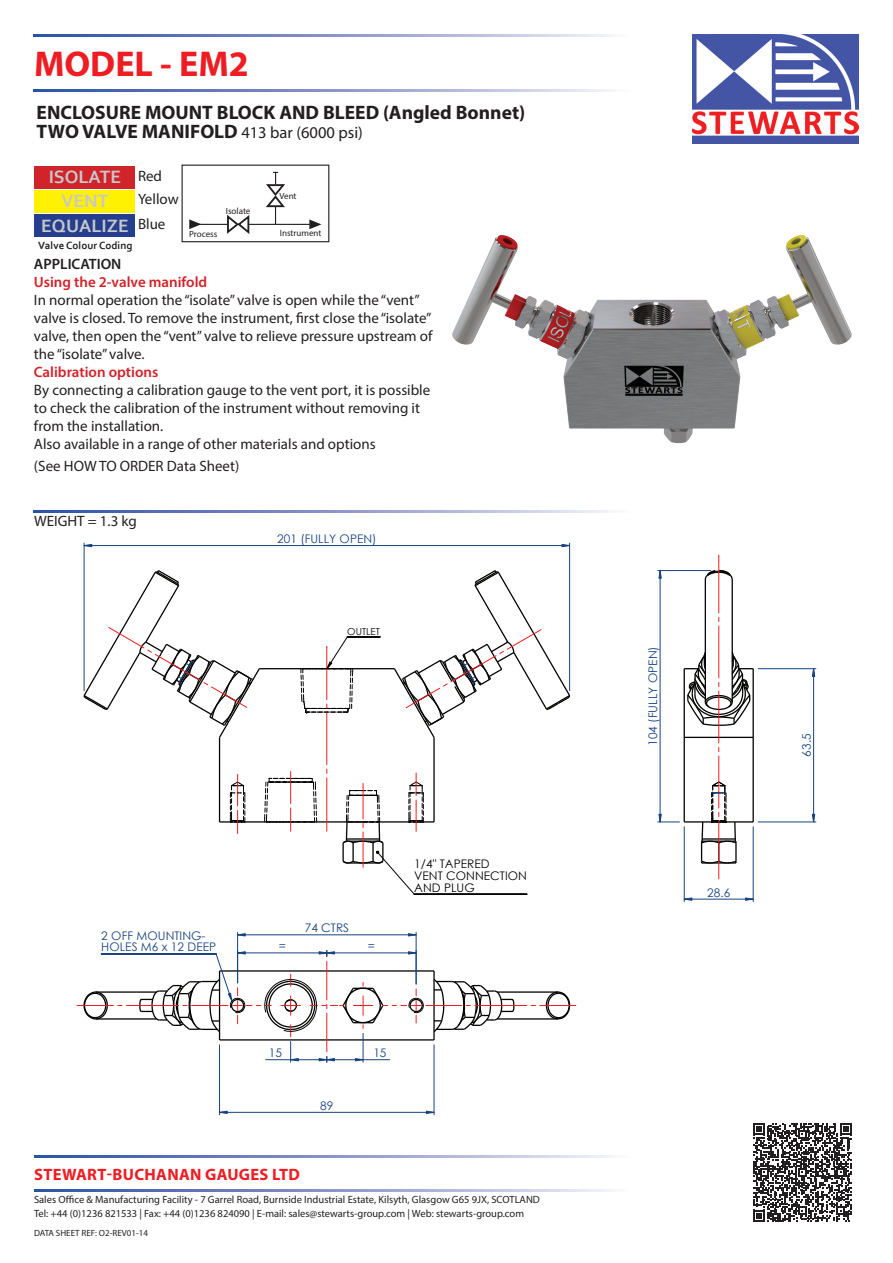
<style>
.page{position:relative;width:893px;height:1263px;background:#fff}
.page>*{position:absolute;margin:0;border:0;box-sizing:border-box;transform-origin:0 0}
.t1{font:700 36px "Myriad Pro";color:#ee1d23}
.t2{font:700 19.5px/19.5px "Myriad Pro";color:#231f20}
.t3{font:700 18.75px/24.3px "Corbel";color:#c7c8ca;text-align:center}
.t4{font:700 16.5px "Myriad Pro";letter-spacing:.02em;color:#ee1d23}
.t5{font:15px/18px "Myriad Pro";color:#231f20}
.t6{font:600 15px "Myriad Pro";color:#d1232a}
.t7{font:600 15px "Myriad Pro";color:#231f20}
.t8{font:11.85px/11.9px "Century Gothic";letter-spacing:.005em;color:#18427e}
.t9{font:11.85px/11.9px "Century Gothic";letter-spacing:.005em;color:#040503}
.t10{font:700 10.95px "Corbel";color:#231f20}
.t11{font:10.5px/13.5px "Myriad Pro";color:#231f20}
.t12{font:9.75px "Century Gothic";color:#040503}
.t13{font:9px "Myriad Pro";color:#231f20}
.s1{font-weight:400;font-size:16.5px}
</style>
<div class="page">
<svg style="left:34px;top:34px;width:577px;height:2px"></svg>
<svg style="left:34px;top:90px;width:577px;height:2px"></svg>
<div style="left:35px;top:166px;width:100px;height:23px;background:#d1232a"></div>
<div style="left:35px;top:190px;width:100px;height:23px;background:#fff101"></div>
<div style="left:35px;top:214px;width:100px;height:23px;background:#253f8e"></div>
<svg style="left:34px;top:1156px;width:577px;height:2px"></svg>
<svg style="left:34px;top:1190px;width:577px;height:2px"></svg>
<img style="left:693px;top:34px;width:166px;height:109px">
<svg style="left:34px;top:510px;width:577px;height:2px"></svg>
<img style="left:452px;top:235px;width:400px;height:208px">
<svg style="left:753px;top:1123px;width:99px;height:99px"></svg>
<hr style="left:220px;top:821px;width:214px;height:2px;background:#040503">
<hr style="left:219px;top:737px;width:1px;height:85px;background:#040503">
<hr style="left:259px;top:668px;width:135px;height:1px;background:#040503">
<hr style="left:433px;top:737px;width:2px;height:85px;background:#040503">
<hr style="left:705px;top:579px;width:1px;height:123px;background:#040503">
<hr style="left:732px;top:579px;width:1px;height:123px;background:#040503">
<hr style="left:684px;top:821px;width:69px;height:2px;background:#040503">
<hr style="left:684px;top:737px;width:1px;height:85px;background:#040503">
<hr style="left:684px;top:737px;width:69px;height:1px;background:#040503">
<hr style="left:753px;top:737px;width:1px;height:85px;background:#040503">
<hr style="left:684px;top:669px;width:1px;height:68px;background:#040503">
<hr style="left:753px;top:669px;width:1px;height:68px;background:#040503">
<hr style="left:497px;top:1018px;width:61px;height:2px;background:#040503">
<hr style="left:497px;top:991px;width:61px;height:2px;background:#040503">
<hr style="left:96px;top:991px;width:61px;height:2px;background:#040503">
<hr style="left:96px;top:1018px;width:61px;height:2px;background:#040503">
<svg style="left:545px;top:991px;width:26px;height:29px"></svg>
<svg style="left:83px;top:991px;width:26px;height:29px"></svg>
<hr style="left:220px;top:970px;width:214px;height:2px;background:#040503">
<hr style="left:433px;top:971px;width:2px;height:69px;background:#040503">
<hr style="left:220px;top:1039px;width:214px;height:1px;background:#040503">
<svg style="left:704px;top:569px;width:29px;height:12px"></svg>
<hr style="left:660px;top:571px;width:1px;height:251px;background:#18427e">
<hr style="left:658px;top:570px;width:53px;height:1px;background:#18427e">
<svg style="left:659px;top:570px;width:3px;height:8px"></svg>
<svg style="left:658px;top:814px;width:21px;height:9px"></svg>
<hr style="left:327px;top:778px;width:1px;height:53px;background:#ee1f23">
<hr style="left:327px;top:713px;width:1px;height:52px;background:#ee1f23">
<svg style="left:264px;top:772px;width:53px;height:59px"></svg>
<svg style="left:230px;top:774px;width:16px;height:59px"></svg>
<hr style="left:347px;top:637px;width:33px;height:1px;background:#040503">
<hr style="left:414px;top:894px;width:113px;height:1px;background:#040503">
<svg style="left:341px;top:773px;width:83px;height:122px"></svg>
<svg style="left:83px;top:569px;width:178px;height:170px"></svg>
<svg style="left:393px;top:569px;width:178px;height:170px"></svg>
<hr style="left:84px;top:543px;width:1px;height:148px;background:#18427e">
<hr style="left:569px;top:543px;width:1px;height:148px;background:#18427e">
<hr style="left:84px;top:545px;width:486px;height:1px;background:#18427e">
<svg style="left:84px;top:544px;width:8px;height:3px"></svg>
<svg style="left:562px;top:544px;width:8px;height:3px"></svg>
<svg style="left:301px;top:636px;width:52px;height:78px"></svg>
<hr style="left:719px;top:821px;width:1px;height:58px;background:#ee1f23">
<hr style="left:719px;top:756px;width:1px;height:52px;background:#ee1f23">
<hr style="left:719px;top:691px;width:1px;height:52px;background:#ee1f23">
<svg style="left:684px;top:650px;width:69px;height:76px"></svg>
<hr style="left:719px;top:626px;width:1px;height:52px;background:#ee1f23">
<hr style="left:719px;top:561px;width:1px;height:52px;background:#ee1f23">
<svg style="left:700px;top:782px;width:38px;height:82px"></svg>
<hr style="left:684px;top:827px;width:1px;height:75px;background:#18427e">
<hr style="left:753px;top:827px;width:1px;height:75px;background:#18427e">
<hr style="left:684px;top:899px;width:69px;height:1px;background:#18427e">
<hr style="left:758px;top:668px;width:58px;height:1px;background:#18427e">
<hr style="left:758px;top:822px;width:58px;height:1px;background:#18427e">
<hr style="left:813px;top:669px;width:1px;height:153px;background:#18427e">
<svg style="left:684px;top:898px;width:8px;height:3px"></svg>
<svg style="left:745px;top:898px;width:9px;height:3px"></svg>
<svg style="left:812px;top:668px;width:3px;height:9px"></svg>
<svg style="left:812px;top:814px;width:3px;height:8px"></svg>
<hr style="left:426px;top:1005px;width:36px;height:1px;background:#ee1f23">
<svg style="left:433px;top:977px;width:82px;height:56px"></svg>
<hr style="left:475px;top:1005px;width:52px;height:1px;background:#ee1f23">
<hr style="left:540px;top:1005px;width:36px;height:1px;background:#ee1f23">
<hr style="left:126px;top:1005px;width:52px;height:1px;background:#ee1f23">
<hr style="left:77px;top:1005px;width:36px;height:1px;background:#ee1f23">
<hr style="left:101px;top:954px;width:115px;height:1px;background:#18427e">
<hr style="left:238px;top:935px;width:178px;height:1px;background:#18427e">
<hr style="left:416px;top:932px;width:1px;height:52px;background:#18427e">
<hr style="left:237px;top:932px;width:1px;height:51px;background:#18427e">
<hr style="left:220px;top:1112px;width:214px;height:1px;background:#18427e">
<hr style="left:434px;top:1045px;width:1px;height:70px;background:#18427e">
<hr style="left:219px;top:1045px;width:1px;height:70px;background:#18427e">
<svg style="left:237px;top:933px;width:9px;height:3px"></svg>
<svg style="left:408px;top:933px;width:8px;height:3px"></svg>
<svg style="left:426px;top:1111px;width:8px;height:3px"></svg>
<svg style="left:220px;top:1111px;width:7px;height:3px"></svg>
<svg style="left:139px;top:950px;width:285px;height:112px"></svg>
<hr style="left:197px;top:224px;width:113px;height:1px;background:#231f20">
<svg style="left:309px;top:220px;width:12px;height:9px"></svg>
<svg style="left:189px;top:219px;width:12px;height:10px"></svg>
<svg style="left:226px;top:214px;width:24px;height:20px"></svg>
<div style="left:182px;top:165px;width:147px;height:77px;border:1px solid #231f20"></div>
<svg style="left:264px;top:172px;width:23px;height:52px"></svg>
<h1 class="t1" style="left:34px;top:41px;width:216px">MODEL - EM2</h1>
<h2 class="t2" style="left:37px;top:102px;width:490px">ENCLOSURE MOUNT BLOCK AND BLEED (Angled Bonnet)<br>TWO VALVE MANIFOLD <span class="s1">413 bar (6000 psi)</span></h2>
<p class="t5" style="left:138px;top:164px;width:42px;line-height:23.9px">Red<br>Yellow<br>Blue</p>
<p class="t3" style="left:41px;top:164px;width:89px">ISOLATE<br>VENT<br>EQUALIZE</p>
<p class="t10" style="left:38px;top:238px;width:96px">Valve Colour Coding</p>
<p class="t13" style="left:189px;top:228px;width:30px">Process</p>
<p class="t13" style="left:226px;top:205px;width:26px">Isolate</p>
<p class="t13" style="left:279px;top:190px;width:19px">Vent</p>
<p class="t13" style="left:280px;top:227px;width:43px">Instrument</p>
<p class="t7" style="left:34px;top:255px;width:89px">APPLICATION</p>
<p class="t6" style="left:34px;top:273px;width:175px">Using the 2-valve manifold</p>
<p class="t5" style="left:34px;top:291px;width:400px">In normal operation the “isolate” valve is open while the “vent” valve is closed. To remove the instrument, first close the “isolate” valve, then open the “vent” valve to relieve pressure upstream of the “isolate” valve.</p>
<p class="t6" style="left:34px;top:363px;width:126px">Calibration options</p>
<p class="t5" style="left:34px;top:381px;width:398px">By connecting a calibration gauge to the vent port, it is possible to check the calibration of the instrument without removing it from the installation.<br>Also available in a range of other materials and options</p>
<p class="t5" style="left:34px;top:457px;width:207px">(See HOW TO ORDER Data Sheet)</p>
<p class="t5" style="left:34px;top:512px;width:104px">WEIGHT = 1.3 kg</p>
<p class="t8" style="left:277px;top:533px;width:101px">201 (FULLY OPEN)</p>
<p class="t12" style="left:347px;top:625px;width:34px">OUTLET</p>
<p class="t8" style="left:101px;top:929px;width:116px">2 OFF MOUNTING-<br>HOLES M6 x 12 DEEP</p>
<p class="t8" style="left:279px;top:940px;width:9px">=</p>
<p class="t8" style="left:305px;top:922px;width:46px">74 CTRS</p>
<p class="t8" style="left:368px;top:940px;width:9px">=</p>
<p class="t9" style="left:414px;top:857px;width:114px">1/4" TAPERED<br>VENT CONNECTION<br>AND PLUG</p>
<p class="t8" style="left:269px;top:1047px;width:15px">15</p>
<p class="t8" style="left:320px;top:1099px;width:15px">89</p>
<p class="t8" style="left:373px;top:1047px;width:15px">15</p>
<p class="t4" style="left:34px;top:1164px;width:267px">STEWART-BUCHANAN GAUGES LTD</p>
<p class="t11" style="left:34px;top:1193px;width:507px">Sales Office &amp; Manufacturing Facility - 7 Garrel Road, Burnside Industrial Estate, Kilsyth, Glasgow G65 9JX, SCOTLAND<br>Tel: +44 (0)1236 821533 | Fax: +44 (0)1236 824090 | E-mail: sales@stewarts-group.com | Web: stewarts-group.com</p>
<p class="t13" style="left:34px;top:1227px;width:116px">DATA SHEET REF: O2-REV01-14</p>
<p class="t8" style="left:647px;top:746px;width:101px;rotate:-90deg">104 (FULLY OPEN)</p>
<p class="t8" style="left:707px;top:886px;width:25px">28.6</p>
<p class="t8" style="left:800px;top:757px;width:25px;rotate:-90deg">63.5</p>
</div>
